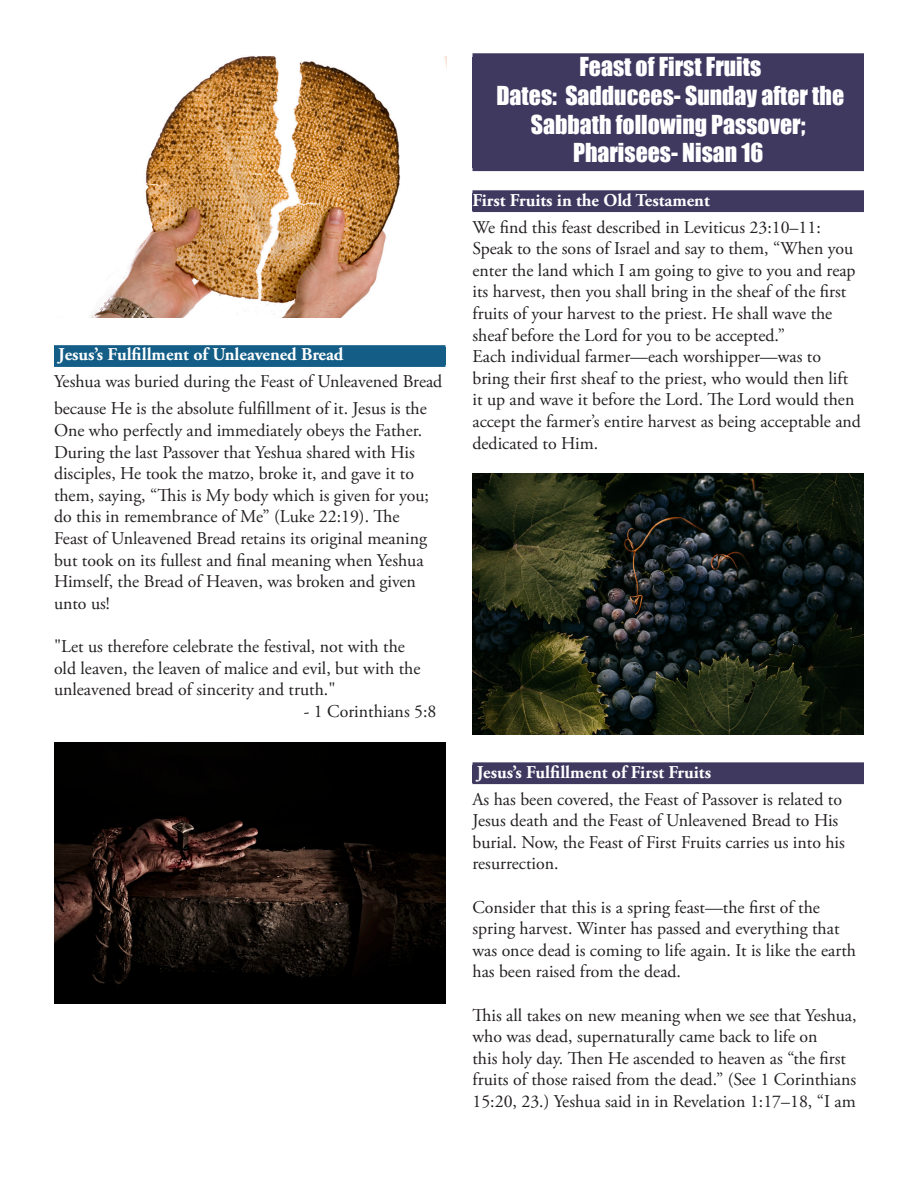
<style>
.page{position:relative;width:918px;height:1188px;background:#fff}
.page>*{position:absolute;margin:0;border:0;box-sizing:border-box;transform-origin:0 0}
.Bullets{font:24px/28.8px "Impact";color:#fff;text-align:center}
.Bullets-2{font:18px/21.6px "Adobe Garamond Pro";color:#231f20}
.Bullets-3{font:700 18px "Adobe Garamond Pro";color:#fff}
</style>
<div class="page">
<div style="left:54px;top:347px;width:392px;height:18px;background:#135d86"></div>
<hr style="left:54px;top:364px;width:392px;height:3px;background:#135d86">
<div style="left:54px;top:345px;width:392px;height:5px;background:#135d86"></div>
<img style="left:91px;top:56px;width:355px;height:261px">
<img style="left:54px;top:742px;width:392px;height:261px">
<div style="left:472px;top:57px;width:392px;height:110px;background:#3f3960"></div>
<div style="left:472px;top:164px;width:392px;height:7px;background:#3f3960"></div>
<div style="left:472px;top:53px;width:392px;height:8px;background:#3f3960"></div>
<div style="left:472px;top:193px;width:392px;height:18px;background:#3f3960"></div>
<hr style="left:472px;top:209px;width:392px;height:3px;background:#3f3960">
<div style="left:472px;top:190px;width:392px;height:5px;background:#3f3960"></div>
<div style="left:472px;top:765px;width:392px;height:18px;background:#3f3960"></div>
<hr style="left:472px;top:781px;width:392px;height:3px;background:#3f3960">
<div style="left:472px;top:762px;width:392px;height:5px;background:#3f3960"></div>
<img style="left:472px;top:474px;width:392px;height:260px">
<p class="Bullets-3" style="left:58px;top:344px;width:287px">Jesus’s Fulfillment of Unleavened Bread</p>
<p class="Bullets-2" style="left:54px;top:369px;width:390px;line-height:27px">Yeshua was buried during the Feast of Unleavened Bread because He is the absolute fulfillment of it. Jesus is the</p>
<p class="Bullets-2" style="left:54px;top:420px;width:370px">One who perfectly and immediately obeys the Father.</p>
<p class="Bullets-2" style="left:54px;top:442px;width:377px">During the last Passover that Yeshua shared with His disciples, He took the matzo, broke it, and gave it to them, saying, “This is My body which is given for you; do this in remembrance of Me” (Luke 22:19). The Feast of Unleavened Bread retains its original meaning but took on its fullest and final meaning when Yeshua Himself, the Bread of Heaven, was broken and given unto us!</p>
<p class="Bullets-2" style="left:54px;top:636px;width:368px">"Let us therefore celebrate the festival, not with the old leaven, the leaven of malice and evil, but with the unleavened bread of sincerity and truth."</p>
<p class="Bullets-2" style="left:304px;top:701px;width:134px">- 1 Corinthians 5:8</p>
<p class="Bullets" style="left:497px;top:52px;width:349px">Feast of First Fruits<br>Dates: Sadducees- Sunday after the<br>Sabbath following Passover;<br>Pharisees- Nisan 16</p>
<p class="Bullets-3" style="left:472px;top:189px;width:239px">First Fruits in the Old Testament</p>
<p class="Bullets-2" style="left:472px;top:217px;width:350px">We find this feast described in Leviticus 23:10–11:</p>
<p class="Bullets-2" style="left:472px;top:238px;width:385px">Speak to the sons of Israel and say to them, “When you enter the land which I am going to give to you and reap its harvest, then you shall bring in the sheaf of the first fruits of your harvest to the priest. He shall wave the sheaf before the Lord for you to be accepted.”</p>
<p class="Bullets-2" style="left:472px;top:346px;width:390px">Each individual farmer—each worshipper—was to bring their first sheaf to the priest, who would then lift it up and wave it before the Lord. The Lord would then accept the farmer’s entire harvest as being acceptable and dedicated to Him.</p>
<p class="Bullets-3" style="left:477px;top:761px;width:236px">Jesus’s Fulfillment of First Fruits</p>
<p class="Bullets-2" style="left:472px;top:789px;width:374px">As has been covered, the Feast of Passover is related to Jesus death and the Feast of Unleavened Bread to His burial. Now, the Feast of First Fruits carries us into his resurrection.</p>
<p class="Bullets-2" style="left:472px;top:897px;width:385px">Consider that this is a spring feast—the first of the spring harvest. Winter has passed and everything that was once dead is coming to life again. It is like the earth has been raised from the dead.</p>
<p class="Bullets-2" style="left:472px;top:1005px;width:386px">This all takes on new meaning when we see that Yeshua, who was dead, supernaturally came back to life on<br>this holy day. Then He ascended to heaven as “the first fruits of those raised from the dead.” (See 1 Corinthians 15:20, 23.) Yeshua said in in Revelation 1:17–18, “I am</p>
</div>
